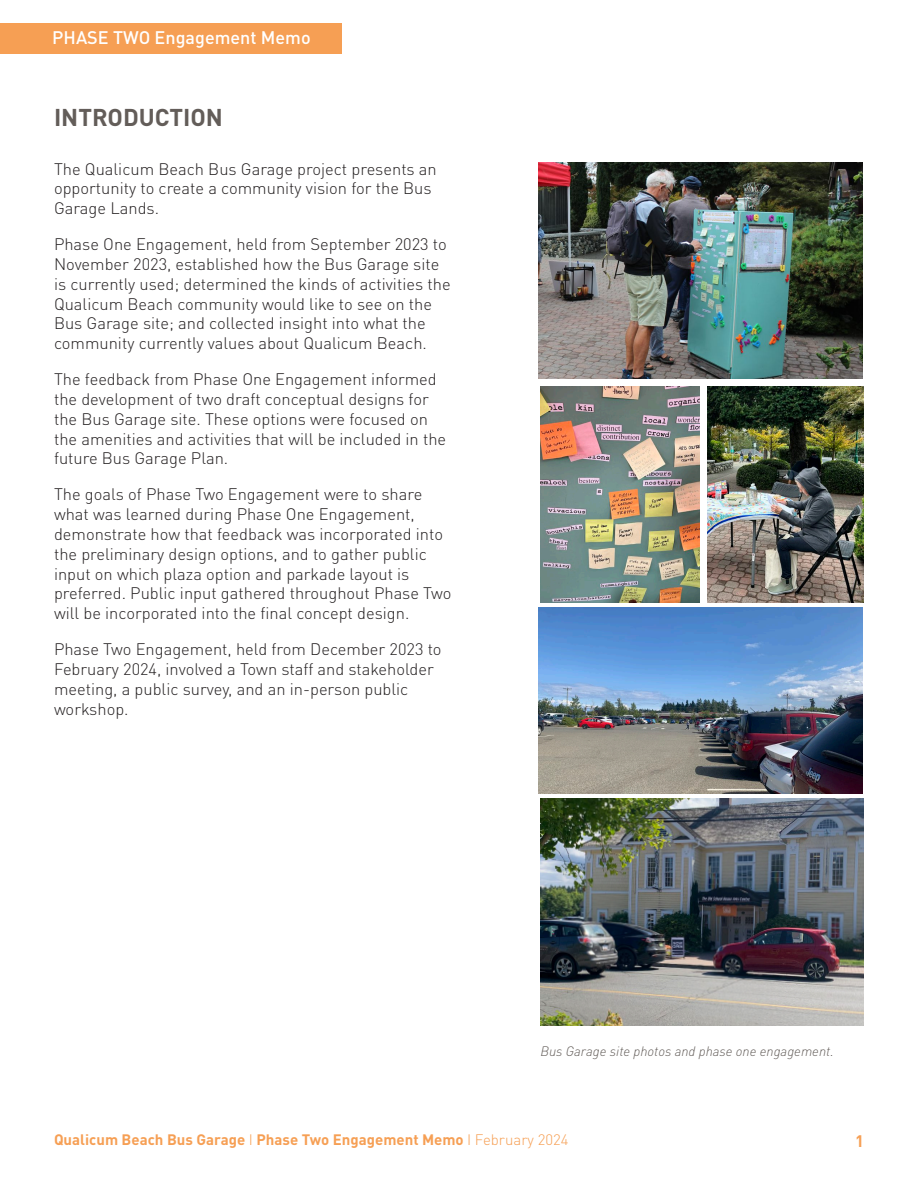
<style>
.page{position:relative;width:918px;height:1188px;background:#fff}
.page>*{position:absolute;margin:0;border:0;box-sizing:border-box;transform-origin:0 0}
.Heading{font:700 24px "DINOT";color:#635d59}
.t1{font:500 18px "DINOT";color:#fff}
.Body_-_basic{font:300 16.5px/19.8px "DINOT";color:#231f20}
.t2{font:700 16.5px "DINOT";color:#f69f54}
.t3{font:700 15px "DINOT";color:#f69f54}
.Quotes{font:italic 300 13.5px "DINOT";color:#635d59}
.s1{font-weight:300}
</style>
<div class="page">
<div style="left:0;top:24px;width:341px;height:30px;background:#f69f54"></div>
<img style="left:539px;top:162px;width:324px;height:217px">
<img style="left:540px;top:799px;width:323px;height:227px">
<img style="left:707px;top:387px;width:157px;height:216px">
<img style="left:540px;top:387px;width:160px;height:215px">
<img style="left:538px;top:608px;width:325px;height:185px">
<p class="t1" style="left:52px;top:26px;width:260px">PHASE TWO Engagement Memo</p>
<p class="Heading" style="left:54px;top:102px;width:171px">INTRODUCTION</p>
<p class="Body_-_basic" style="left:54px;top:159px;width:384px">The Qualicum Beach Bus Garage project presents an opportunity to create a community vision for the Bus<br>Garage Lands.</p>
<p class="Body_-_basic" style="left:54px;top:234px;width:398px">Phase One Engagement, held from September 2023 to November 2023, established how the Bus Garage site is currently used; determined the kinds of activities the Qualicum Beach community would like to see on the Bus Garage site; and collected insight into what the community currently values about Qualicum Beach.</p>
<p class="Body_-_basic" style="left:54px;top:369px;width:394px">The feedback from Phase One Engagement informed the development of two draft conceptual designs for the Bus Garage site. These options were focused on the amenities and activities that will be included in the future Bus Garage Plan.</p>
<p class="Body_-_basic" style="left:54px;top:484px;width:399px">The goals of Phase Two Engagement were to share what was learned during Phase One Engagement, demonstrate how that feedback was incorporated into the preliminary design options, and to gather public input on which plaza option and parkade layout is preferred. Public input gathered throughout Phase Two will be incorporated into the final concept design.</p>
<p class="Body_-_basic" style="left:54px;top:639px;width:389px">Phase Two Engagement, held from December 2023 to February 2024, involved a Town staff and stakeholder meeting, a public survey, and an in-person public workshop.</p>
<p class="Quotes" style="left:540px;top:1043px;width:295px">Bus Garage site photos and phase one engagement.</p>
<p class="t3" style="left:54px;top:1130px;width:516px">Qualicum Beach Bus Garage <span class="s1">I</span> Phase Two Engagement Memo <span class="s1">I February 2024</span></p>
<p class="t2" style="left:855px;top:1130px;width:10px">1</p>
</div>
